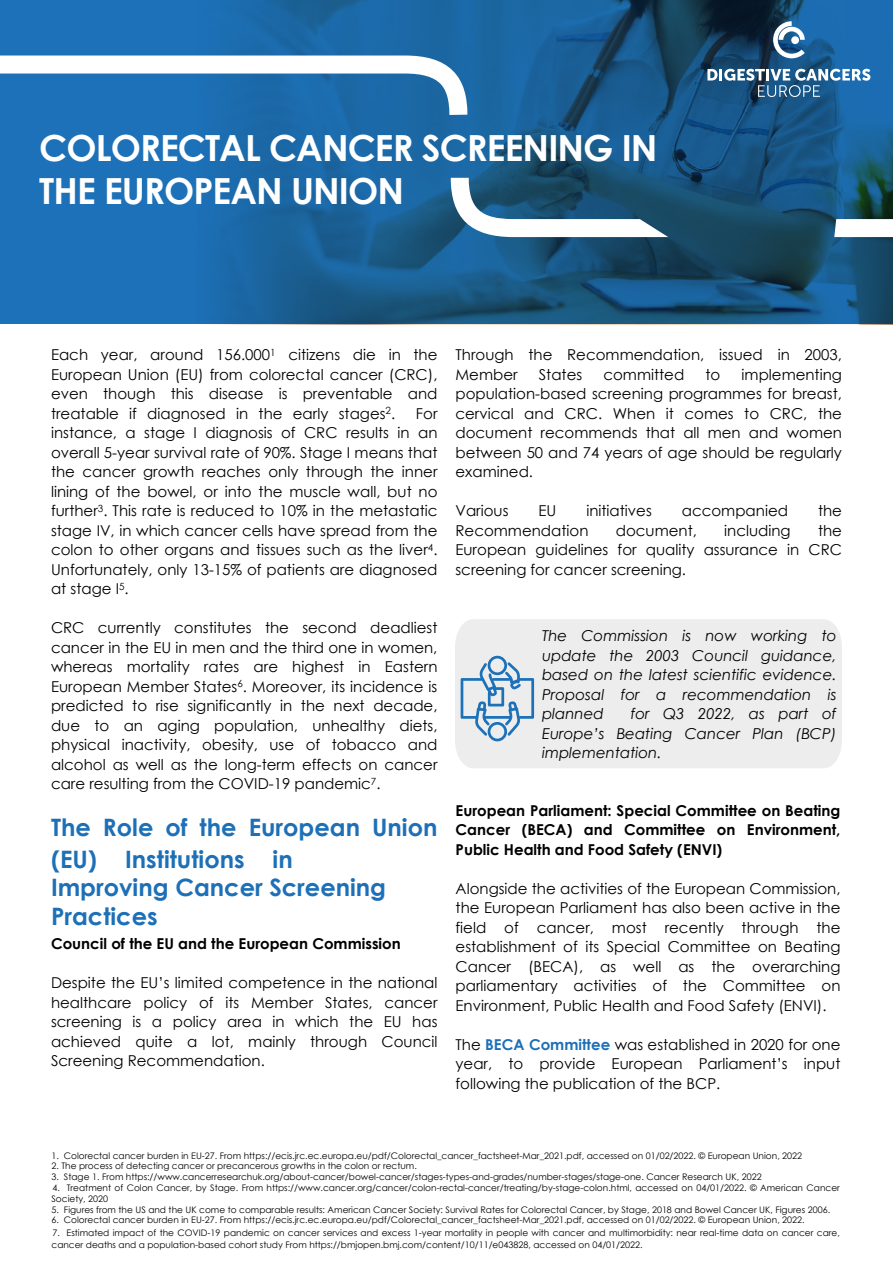
<style>
.page{position:relative;width:893px;height:1263px;background:#fff}
.page>*{position:absolute;margin:0;border:0;box-sizing:border-box;transform-origin:0 0}
.t1{font:700 36px/43.2px "Century Gothic";letter-spacing:-.025em;color:#fff}
.t2{font:700 24px/31.2px "Century Gothic";color:#1d70b7}
.t3{font:15px/19.5px "Century Gothic";color:#000;text-align:justify}
.t4{font:italic 15px/19.5px "Century Gothic";color:#000;text-align:justify}
.t5{font:700 15px/19.5px "Century Gothic";color:#000;text-align:justify}
.t6{font:9px/10.8px "Century Gothic";color:#000}
.s1{font-style:inherit}
.s2{font-weight:700;color:#1d70b7}
</style>
<div class="page">
<div style="left:455px;top:619px;width:387px;height:149px;background:#ededed"></div>
<svg style="left:461px;top:656px;width:73px;height:85px;background:#b8cddf"></svg>
<svg style="left:0;top:0;width:893px;height:324px;background:#195e94"></svg>
<svg style="left:0;top:47px;width:476px;height:86px"></svg>
<svg style="left:773px;top:21px;width:32px;height:37px"></svg>
<div style="left:791px;top:36px;width:8px;height:8px;background:#fff;border-radius:50%"></div>
<svg style="left:707px;top:69px;width:163px;height:28px"></svg>
<svg style="left:451px;top:178px;width:217px;height:60px"></svg>
<svg style="left:683px;top:219px;width:210px;height:19px"></svg>
<h1 class="t1" style="left:39px;top:124px;width:620px">COLORECTAL CANCER SCREENING IN<br>THE EUROPEAN UNION</h1>
<p class="t3" style="left:51px;top:345px;width:388px">Each year, around 156.000<sup>1</sup> citizens die in the European Union (EU) from colorectal cancer (CRC), even though this disease is preventable and treatable if diagnosed in the early stages<sup>2</sup>.</p>
<p class="t3" style="left:51px;top:403px;width:388px;text-indent:365px">For instance, a stage I diagnosis of CRC results in an overall 5-year survival rate of 90%. Stage I means that the cancer growth reaches only through the inner lining of the bowel, or into the muscle wall, but no further<sup>3</sup>. This rate is reduced to 10% in the metastatic stage IV, in which cancer cells have spread from the colon to other organs and tissues such as the liver<sup>4</sup>.<br>Unfortunately, only 13-15% of patients are diagnosed at stage I<sup>5</sup>.</p>
<p class="t3" style="left:51px;top:618px;width:388px">CRC currently constitutes the second deadliest cancer in the EU in men and the third one in women, whereas mortality rates are highest in Eastern European Member States<sup>6</sup>. Moreover, its incidence is predicted to rise significantly in the next decade, due to an aging population, unhealthy diets, physical inactivity, obesity, use of tobacco and alcohol as well as the long-term effects on cancer care resulting from the COVID-19 pandemic<sup>7</sup>.</p>
<h2 class="t2" style="left:51px;top:811px;width:388px">The Role of the European Union (EU) <span class="s1">I</span>nstitutions in</h2>
<h2 class="t2" style="left:51px;top:872px;width:337px;line-height:28.8px">Improving Cancer Screening<br>Practices</h2>
<p class="t5" style="left:51px;top:933px;width:351px">Council of the EU and the European Commission</p>
<p class="t3" style="left:51px;top:973px;width:388px">Despite the EU’s limited competence in the national healthcare policy of its Member States, cancer screening is a policy area in which the EU has achieved quite a lot, mainly through Council Screening Recommendation.</p>
<p class="t3" style="left:455px;top:345px;width:388px">Through the Recommendation, issued in 2003,<br>Member</p>
<p class="t3" style="left:455px;top:364px;width:388px;text-indent:286px">implementing population-based screening programmes for breast, cervical and CRC. When it comes to CRC, the document recommends that all men and women between 50 and 74 years of age should be regularly examined.</p>
<p class="t3" style="left:455px;top:501px;width:55px">Various</p>
<p class="t3" style="left:538px;top:501px;width:19px">EU</p>
<p class="t3" style="left:586px;top:501px;width:67px">initiatives</p>
<p class="t3" style="left:682px;top:501px;width:108px">accompanied</p>
<p class="t3" style="left:818px;top:501px;width:25px">the</p>
<p class="t3" style="left:455px;top:520px;width:135px">Recommendation</p>
<p class="t3" style="left:616px;top:520px;width:83px">document,</p>
<p class="t3" style="left:724px;top:520px;width:68px">including</p>
<p class="t3" style="left:539px;top:364px;width:45px">States</p>
<p class="t3" style="left:603px;top:364px;width:82px">committed</p>
<p class="t3" style="left:705px;top:364px;width:16px">to</p>
<p class="t3" style="left:455px;top:520px;width:388px;text-indent:362px">the European guidelines for quality assurance in CRC screening for cancer screening.</p>
<p class="t4" style="left:542px;top:626px;width:296px">The Commission is now working to update the 2003 Council guidance, based on the latest scientific evidence.<br>Proposal for a recommendation is planned</p>
<p class="t4" style="left:542px;top:704px;width:296px;text-indent:89px">for Q3 2022, as part of Europe’s Beating Cancer Plan (BCP) implementation.</p>
<p class="t5" style="left:456px;top:800px;width:386px">European Parliament: Special Committee on Beating Cancer (BECA) and Committee on Environment, Public Health and Food Safety (ENVI)</p>
<p class="t3" style="left:456px;top:878px;width:386px">Alongside the activities of the European Commission, the European Parliament has also been active in the field of cancer, most recently through the establishment of its Special Committee on Beating Cancer (BECA), as well as the overarching parliamentary activities of the Committee on Environment, Public Health and Food Safety (ENVI).</p>
<p class="t3" style="left:456px;top:1034px;width:386px">The <span class="s2">BECA Committee</span> was established in 2020 for one year, to provide European Parliament’s input following the publication of the BCP.</p>
<p class="t6" style="left:52px;top:1150px;width:752px">1. Colorectal cancer burden in EU-27. From https://ecis.jrc.ec.europa.eu/pdf/Colorectal_cancer_factsheet-Mar_2021.pdf, accessed on 01/02/2022. © European Union, 2022</p>
<p class="t6" style="left:52px;top:1160px;width:367px">2. The process of detecting cancer or precancerous growths in the colon or rectum.</p>
<p class="t6" style="left:52px;top:1171px;width:712px">3. Stage 1. From https://www.cancerresearchuk.org/about-cancer/bowel-cancer/stages-types-and-grades/number-stages/stage-one. Cancer Research UK, 2022</p>
<p class="t6" style="left:52px;top:1182px;width:790px">4. Treatment of Colon Cancer, by Stage. From https://www.cancer.org/cancer/colon-rectal-cancer/treating/by-stage-colon.html, accessed on 04/01/2022. © American Cancer<br>Society, 2020</p>
<p class="t6" style="left:52px;top:1204px;width:780px">5. Figures from the US and the UK come to comparable results: American Cancer Society: Survival Rates for Colorectal Cancer, by Stage, 2018 and Bowel Cancer UK, Figures 2006.</p>
<p class="t6" style="left:52px;top:1214px;width:755px">6. Colorectal cancer burden in EU-27. From https://ecis.jrc.ec.europa.eu/pdf/Colorectal_cancer_factsheet-Mar_2021.pdf, accessed on 01/02/2022. © European Union, 2022.</p>
<p class="t6" style="left:52px;top:1226px;width:790px;line-height:12.5px">7. Estimated impact of the COVID-19 pandemic on cancer services and excess 1-year mortality in people with cancer and multimorbidity: near real-time data on cancer care, cancer deaths and a population-based cohort study From https://bmjopen.bmj.com/content/10/11/e043828, accessed on 04/01/2022.</p>
</div>
